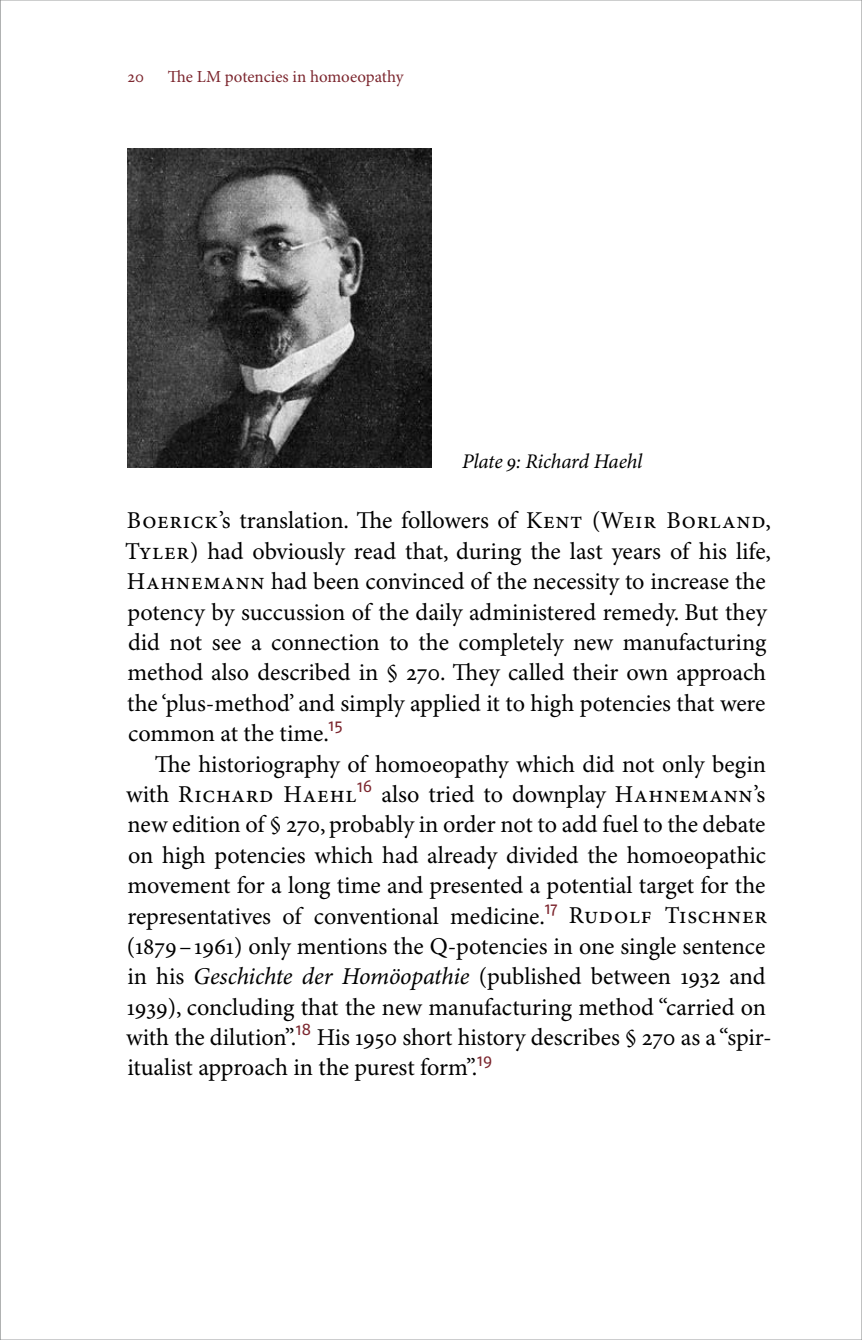
<style>
.page{position:relative;width:862px;height:1340px;background:#fff}
.page>*{position:absolute;margin:0;border:0;box-sizing:border-box;transform-origin:0 0}
.t1{font:24.3px/30.4px "Minion Pro";letter-spacing:-.005em;color:#000}
.t2{font:italic 20.7px "Minion Pro";letter-spacing:-.01em;color:#000}
.t3{font:16.88px "Minion Pro";color:#7c262e}
.s1{font-style:italic}
</style>
<div class="page">
<svg style="left:861px;top:0;width:1px;height:1339px"></svg>
<img style="left:128px;top:148px;width:303px;height:319px">
<p class="t3" style="left:127px;top:66px;width:18px">20</p>
<p class="t3" style="left:168px;top:66px;width:237px">The LM potencies in homoeopathy</p>
<p class="t2" style="left:461px;top:448px;width:182px">Plate 9: Richard Haehl</p>
<p class="t1" style="left:125px;top:506px;width:647px">Boerick’s translation. The followers of Kent (Weir Borland, Tyler) had obviously read that, during the last years of his life, Hahnemann had been convinced of the necessity to increase the potency by succussion of the daily administered remedy. But they did not see a connection to the completely new manufacturing method also described in § 270. They called their own approach the ‘plus-method’ and simply applied it to high potencies that were common at the time.<sup>15</sup></p>
<p class="t1" style="left:126px;top:749px;width:647px;text-indent:29px">The historiography of homoeopathy which did not only begin with Richard Haehl<sup>16</sup> also tried to downplay Hahnemann’s new edition of § 270, probably in order not to add fuel to the debate on high potencies which had already divided the homoeopathic movement for a long time and presented a potential target for the representatives of conventional medicine.<sup>17</sup> Rudolf Tischner (1879–1961) only mentions the Q-potencies in one single sentence in his <span class="s1">Geschichte der Homöopathie</span> (published between 1932 and 1939), concluding that the new manufacturing method “carried on with the dilution”.<sup>18</sup> His 1950 short history describes § 270 as a “spir&shy;itualist approach in the purest form”.<sup>19</sup></p>
</div>
